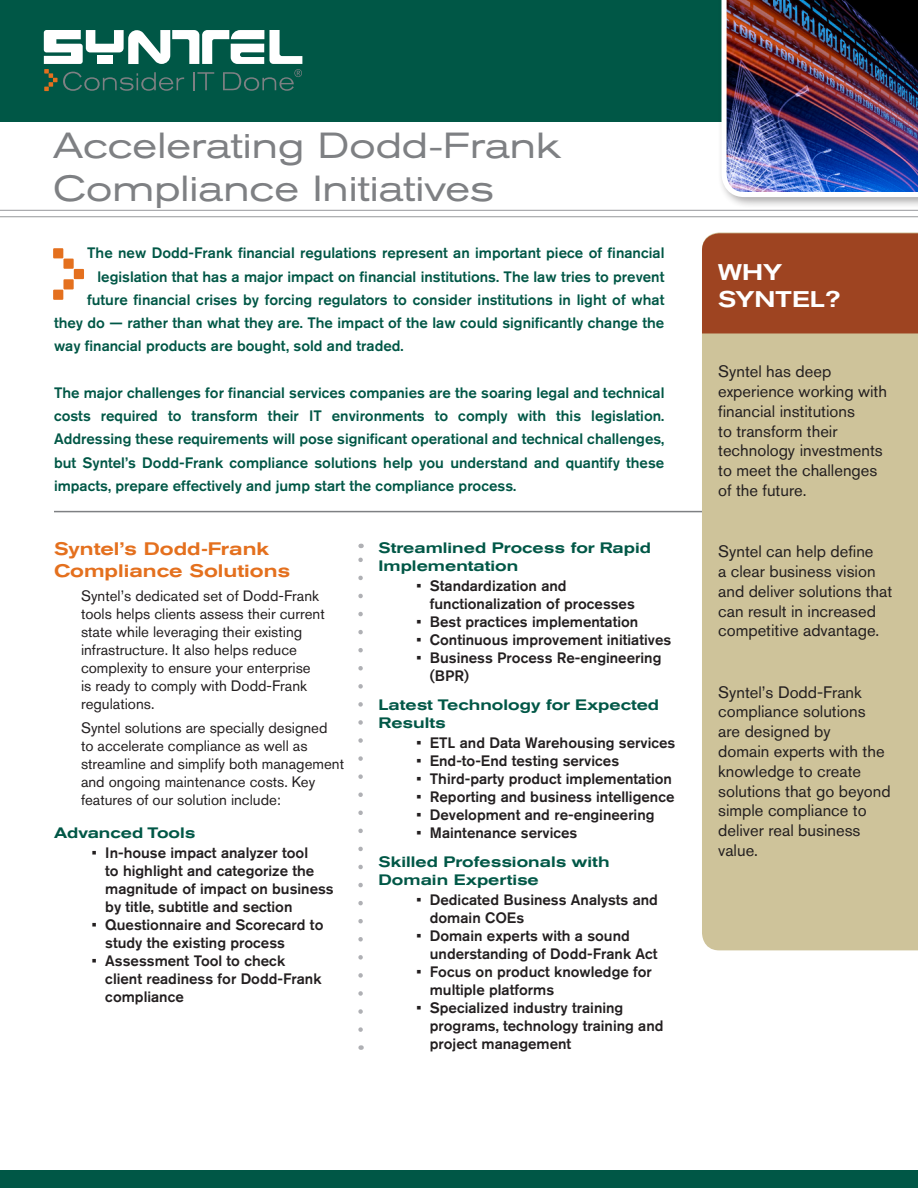
<style>
.page{position:relative;width:918px;height:1188px;background:#fff}
.page>*{position:absolute;margin:0;border:0;box-sizing:border-box;transform-origin:0 0}
.MAIN_ARTICLE_TITLE{font:expanded 36px/43.2px "Akzidenz Grotesk BQ";color:#7e8083}
.SIDEBAR_SUBHEAD{font:500 expanded 22.5px/27px "Akzidenz Grotesk BQ";color:#fff}
.BODY_HEADING_1{font:500 expanded 18px/21.6px "Akzidenz Grotesk BQ";color:#e4701e}
.SIDEBAR_BODY{font:16.5px/19.8px "Akzidenz Grotesk BQ";color:#231f20}
.BODY_BULLET_1{font:500 15px/18px "Akzidenz Grotesk BQ";color:#231f20}
.BODY_TEXT{font:15px/18px "Akzidenz Grotesk BQ";color:#231f20}
.Intro_Paragraph{font:500 15px/23.2px "Akzidenz Grotesk BQ";color:#005746;text-align:justify}
.INTRO_PARAGRAPH{font:500 15px "Akzidenz Grotesk BQ";color:#005746}
.BODY_HEADING_2{font:500 expanded 15px/18px "Akzidenz Grotesk BQ";color:#005746}
</style>
<div class="page">
<div style="left:0;top:0;width:918px;height:122px;background:#005746"></div>
<div style="left:702px;top:232px;width:216px;height:718px;background:#cec39a"></div>
<hr style="left:0;top:216px;width:918px;height:1px;background:#96989b">
<div style="left:53px;top:248px;width:10px;height:10px;background:#e4701e"></div>
<div style="left:63px;top:259px;width:11px;height:10px;background:#e4701e"></div>
<div style="left:74px;top:269px;width:10px;height:10px;background:#e4701e"></div>
<div style="left:63px;top:279px;width:11px;height:10px;background:#e4701e"></div>
<div style="left:53px;top:290px;width:10px;height:10px;background:#e4701e"></div>
<svg style="left:358px;top:557px;width:5px;height:473px"></svg>
<hr style="left:0;top:210px;width:918px;height:1px;background:#96989b">
<hr style="left:54px;top:511px;width:648px;height:1px;background:#7e8083">
<div style="left:702px;top:233px;width:216px;height:100px;background:#9e4421"></div>
<div style="left:717px;top:0;width:201px;height:209px;background:#231f20;opacity:.4"></div>
<img style="left:719px;top:0;width:199px;height:200px">
<div style="left:0;top:1170px;width:918px;height:18px;background:#005746"></div>
<svg style="left:44px;top:30px;width:258px;height:61px"></svg>
<p class="MAIN_ARTICLE_TITLE" style="left:53px;top:124px;width:509px">Accelerating Dodd-Frank<br>Compliance Initiatives</p>
<p class="INTRO_PARAGRAPH" style="left:87px;top:244px;width:579px">The new Dodd-Frank financial regulations represent an important piece of financial</p>
<p class="INTRO_PARAGRAPH" style="left:98px;top:267px;width:568px">legislation that has a major impact on financial institutions. The law tries to prevent</p>
<p class="INTRO_PARAGRAPH" style="left:87px;top:290px;width:579px">future financial crises by forcing regulators to consider institutions in light of what</p>
<p class="INTRO_PARAGRAPH" style="left:54px;top:314px;width:612px">they do — rather than what they are. The impact of the law could significantly change the</p>
<p class="INTRO_PARAGRAPH" style="left:54px;top:337px;width:351px">way financial products are bought, sold and traded.</p>
<p class="Intro_Paragraph" style="left:54px;top:381px;width:612px">The major challenges for financial services companies are the soaring legal and technical costs required to transform their IT environments to comply with this legislation.<br>Addressing these requirements will pose significant operational and technical challenges, but Syntel’s Dodd-Frank compliance solutions help you understand and quantify these impacts, prepare effectively and jump start the compliance process.</p>
<p class="BODY_HEADING_1" style="left:54px;top:538px;width:238px">Syntel’s Dodd-Frank<br>Compliance Solutions</p>
<p class="BODY_TEXT" style="left:81px;top:587px;width:245px">Syntel’s dedicated set of Dodd-Frank tools helps clients assess their current state while leveraging their existing infrastructure. It also helps reduce complexity to ensure your enterprise<br>is ready to comply with Dodd-Frank regulations.</p>
<p class="BODY_TEXT" style="left:81px;top:719px;width:265px">Syntel solutions are specially designed<br>to accelerate compliance as well as streamline and simplify both management and ongoing maintenance costs. Key features of our solution include:</p>
<p class="BODY_HEADING_2" style="left:54px;top:823px;width:143px">Advanced Tools</p>
<p class="BODY_BULLET_1" style="left:105px;top:843px;width:230px;text-indent:-13px">• In-house impact analyzer tool<br>to highlight and categorize the magnitude of impact on business by title, subtitle and section</p>
<p class="BODY_BULLET_1" style="left:105px;top:915px;width:220px;text-indent:-13px">• Questionnaire and Scorecard to study the existing process</p>
<p class="BODY_BULLET_1" style="left:105px;top:951px;width:218px;text-indent:-13px">• Assessment Tool to check client readiness for Dodd-Frank compliance</p>
<p class="BODY_HEADING_2" style="left:379px;top:539px;width:274px">Streamlined Process for Rapid<br>Implementation</p>
<p class="BODY_BULLET_1" style="left:430px;top:576px;width:207px;text-indent:-14px">• Standardization and functionalization of processes</p>
<p class="BODY_BULLET_1" style="left:416px;top:612px;width:224px">• Best practices implementation</p>
<p class="BODY_BULLET_1" style="left:416px;top:630px;width:256px">• Continuous improvement initiatives</p>
<p class="BODY_BULLET_1" style="left:430px;top:648px;width:233px;text-indent:-14px">• Business Process Re-engineering (BPR)</p>
<p class="BODY_HEADING_2" style="left:379px;top:696px;width:282px">Latest Technology for Expected<br>Results</p>
<p class="BODY_BULLET_1" style="left:416px;top:733px;width:261px">• ETL and Data Warehousing services</p>
<p class="BODY_BULLET_1" style="left:416px;top:751px;width:204px">• End-to-End testing services</p>
<p class="BODY_BULLET_1" style="left:416px;top:769px;width:257px">• Third-party product implementation</p>
<p class="BODY_BULLET_1" style="left:416px;top:787px;width:260px">• Reporting and business intelligence</p>
<p class="BODY_BULLET_1" style="left:416px;top:805px;width:240px">• Development and re-engineering</p>
<p class="BODY_BULLET_1" style="left:416px;top:823px;width:163px">• Maintenance services</p>
<p class="BODY_HEADING_2" style="left:379px;top:852px;width:233px">Skilled Professionals with<br>Domain Expertise</p>
<p class="BODY_BULLET_1" style="left:430px;top:890px;width:230px;text-indent:-14px">• Dedicated Business Analysts and domain COEs</p>
<p class="BODY_BULLET_1" style="left:430px;top:926px;width:229px;text-indent:-14px">• Domain experts with a sound understanding of Dodd-Frank Act</p>
<p class="BODY_BULLET_1" style="left:430px;top:962px;width:224px;text-indent:-14px">• Focus on product knowledge for multiple platforms</p>
<p class="BODY_BULLET_1" style="left:430px;top:998px;width:235px;text-indent:-14px">• Specialized industry training programs, technology training and project management</p>
<p class="SIDEBAR_SUBHEAD" style="left:718px;top:259px;width:124px">WHY<br>SYNTEL?</p>
<p class="SIDEBAR_BODY" style="left:718px;top:362px;width:170px">Syntel has deep experience working with financial institutions<br>to transform their technology investments to meet the challenges of the future.</p>
<p class="SIDEBAR_BODY" style="left:718px;top:542px;width:176px">Syntel can help define<br>a clear business vision and deliver solutions that can result in increased competitive advantage.</p>
<p class="SIDEBAR_BODY" style="left:718px;top:682px;width:174px">Syntel’s Dodd-Frank compliance solutions are designed by<br>domain experts with the knowledge to create solutions that go beyond simple compliance to deliver real business value.</p>
</div>
